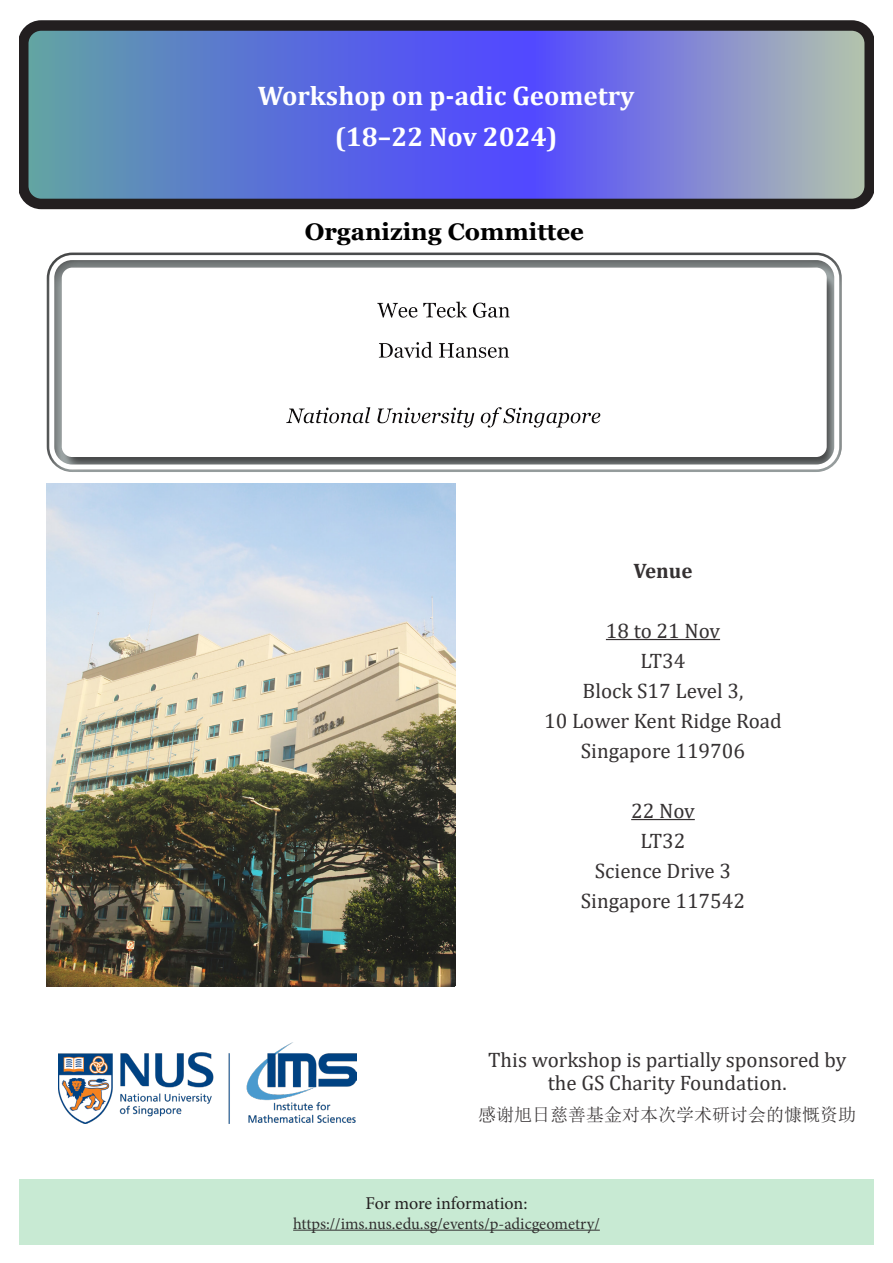
<style>
.page{position:relative;width:893px;height:1263px;background:#fff}
.page>*{position:absolute;margin:0;border:0;box-sizing:border-box;transform-origin:0 0}
.t1{font:700 27px "Cambria";color:#fff}
.Header_Row{font:700 24px "Georgia";color:#000}
.t2{font:21px/30px "Cambria";color:#231f20;text-align:center}
.t3{font:700 21px "Cambria";color:#231f20}
.t4{font:18px "Sim Sun";color:#231f20}
.t5{font:18px "Minion Pro";letter-spacing:-.01em;color:#231f20}
.t6{font:16.5px "Minion Pro";color:#312f2f}
</style>
<div class="page">
<svg style="left:29px;top:31px;width:835px;height:163px;background:#6a7ad5"></svg>
<div style="left:18px;top:20px;width:857px;height:189px;border:10px solid #231f20;border-radius:18px"></div>
<div style="left:18px;top:1179px;width:857px;height:66px;background:#c8ead3"></div>
<hr style="left:293px;top:1230px;width:307px;height:1px;background:#312f2f">
<hr style="left:606px;top:639px;width:114px;height:1px;background:#231f20">
<hr style="left:631px;top:819px;width:64px;height:1px;background:#231f20">
<div style="left:0;top:194px;width:893px;height:338px;background:#231f20;opacity:.75"></div>
<img style="left:47px;top:484px;width:408px;height:502px">
<img style="left:58px;top:1042px;width:298px;height:81px">
<p class="t1" style="left:258px;top:76px;width:378px">Workshop on p-adic Geometry</p>
<p class="t1" style="left:335px;top:118px;width:224px">(18–22 Nov 2024)</p>
<p class="Header_Row" style="left:305px;top:216px;width:281px">Organizing Committee</p>
<p class="t3" style="left:633px;top:556px;width:61px">Venue</p>
<p class="t2" style="left:544px;top:616px;width:239px">18 to 21 Nov<br>LT34<br>Block S17 Level 3,<br>10 Lower Kent Ridge Road<br>Singapore 119706</p>
<p class="t2" style="left:581px;top:796px;width:166px">22 Nov<br>LT32<br>Science Drive 3<br>Singapore 117542</p>
<p class="t2" style="left:488px;top:1049px;width:360px;line-height:22.5px">This workshop is partially sponsored by the GS Charity Foundation.</p>
<p class="t4" style="left:478px;top:1105px;width:379px">感谢旭日慈善基金对本次学术研讨会的慷慨资助</p>
<p class="t5" style="left:366px;top:1191px;width:163px">For more information:</p>
<p class="t6" style="left:293px;top:1212px;width:308px">https://ims.nus.edu.sg/events/p-adicgeometry/</p>
</div>
